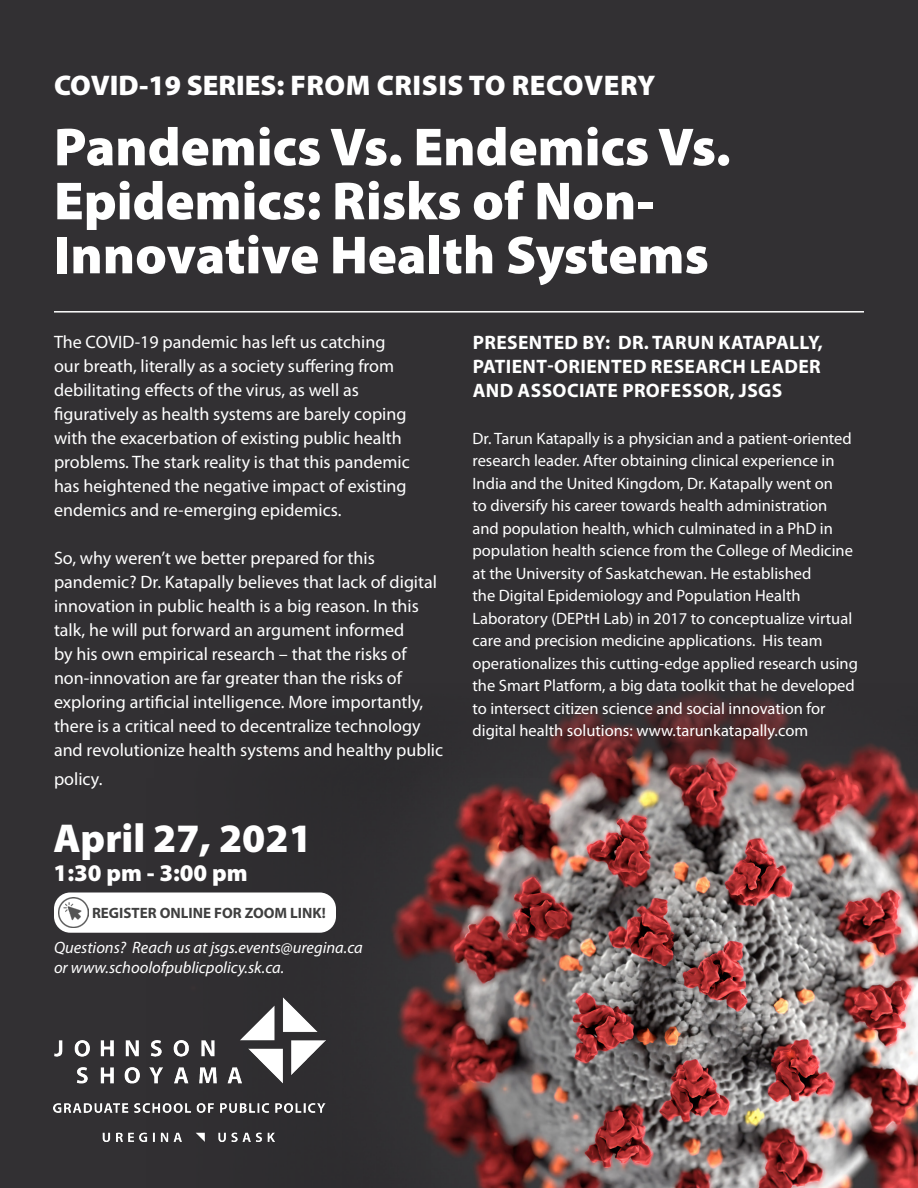
<style>
.page{position:relative;width:918px;height:1188px;background:#323033}
.page>*{position:absolute;margin:0;border:0;box-sizing:border-box;transform-origin:0 0}
.t1{font:900 54px/54px "Myriad Pro";color:#fff}
.t2{font:900 40.5px "Myriad Pro";color:#fff}
.t3{font:900 28.5px "Myriad Pro";letter-spacing:.005em;color:#fff}
.t4{font:900 24px "Myriad Pro";color:#fff}
.t5{font:700 19.5px/24px "Myriad Pro";letter-spacing:.02em;color:#fff;text-align:justify}
.t6{font:18px/24px "Myriad Pro";color:#fff}
.t7{font:16.5px/22.5px "Myriad Pro";color:#fff}
.t8{font:italic 16.5px "Myriad Pro";color:#fff}
.t9{font:700 15px "Myriad Pro";color:#404040}
</style>
<div class="page">
<img style="left:126px;top:682px;width:792px;height:506px">
<img style="left:54px;top:997px;width:271px;height:144px">
<hr style="left:54px;top:311px;width:810px;height:2px;background:#fff">
<div style="left:54px;top:892px;width:282px;height:41px;background:#fff;border-radius:16px"></div>
<img style="left:58px;top:897px;width:30px;height:30px">
<p class="t3" style="left:54px;top:66px;width:603px">COVID-19 SERIES: FROM CRISIS TO RECOVERY</p>
<p class="t1" style="left:54px;top:118px;width:678px">Pandemics Vs. Endemics Vs.<br>Epidemics: Risks of Non-<br>Innovative Health Systems</p>
<p class="t6" style="left:54px;top:330px;width:357px">The COVID-19 pandemic has left us catching our breath, literally as a society suffering from debilitating effects of the virus, as well as figuratively as health systems are barely coping with the exacerbation of existing public health problems. The stark reality is that this pandemic has heightened the negative impact of existing endemics and re-emerging epidemics.</p>
<p class="t6" style="left:54px;top:546px;width:391px">So, why weren’t we better prepared for this pandemic? Dr. Katapally believes that lack of digital innovation in public health is a big reason. In this talk, he will put forward an argument informed<br>by his own empirical research – that the risks of non-innovation are far greater than the risks of exploring artificial intelligence. More importantly, there is a critical need to decentralize technology and revolutionize health systems and healthy public</p>
<p class="t6" style="left:54px;top:766px;width:50px">policy.</p>
<p class="t2" style="left:54px;top:812px;width:260px">April 27, 2021</p>
<p class="t4" style="left:54px;top:857px;width:196px">1:30 pm - 3:00 pm</p>
<p class="t9" style="left:92px;top:903px;width:235px">REGISTER ONLINE FOR ZOOM LINK!</p>
<p class="t8" style="left:54px;top:937px;width:310px">Questions? Reach us at jsgs.events@uregina.ca</p>
<p class="t8" style="left:54px;top:957px;width:232px">or www.schoolofpublicpolicy.sk.ca.</p>
<p class="t5" style="left:473px;top:330px;width:352px">PRESENTED BY: DR. TARUN KATAPALLY, PATIENT-ORIENTED RESEARCH LEADER AND ASSOCIATE PROFESSOR, JSGS</p>
<p class="t7" style="left:472px;top:427px;width:387px">Dr. Tarun Katapally is a physician and a patient-oriented research leader. After obtaining clinical experience in India and the United Kingdom, Dr. Katapally went on<br>to diversify his career towards health administration and population health, which culminated in a PhD in population health science from the College of Medicine at the University of Saskatchewan. He established<br>the Digital Epidemiology and Population Health Laboratory (DEPtH Lab) in 2017 to conceptualize virtual care and precision medicine applications. His team operationalizes this cutting-edge applied research using the Smart Platform, a big data toolkit that he developed to intersect citizen science and social innovation for digital health solutions: www.tarunkatapally.com</p>
</div>
